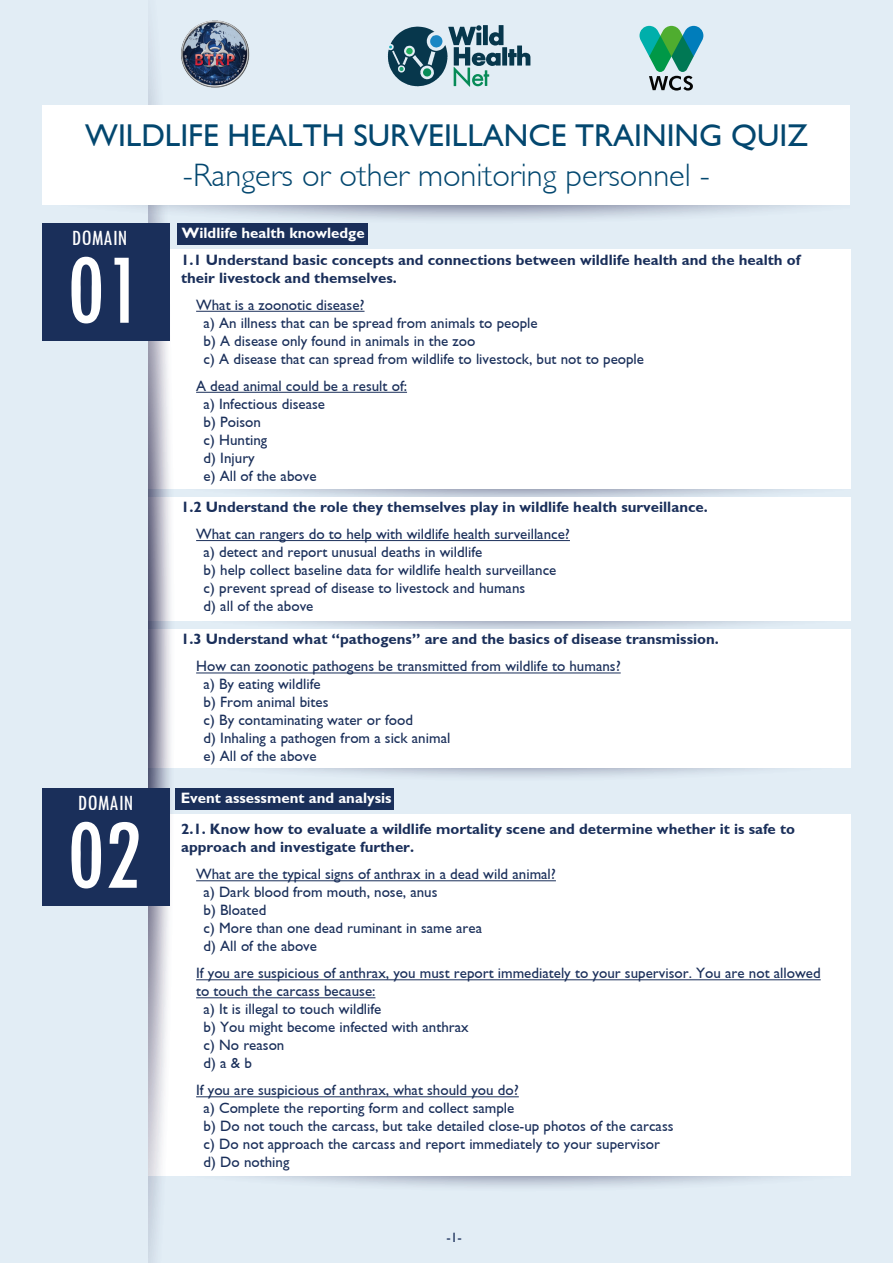
<style>
.page{position:relative;width:893px;height:1263px;background:#e2edf5}
.page>*{position:absolute;margin:0;border:0;box-sizing:border-box;transform-origin:0 0}
.t1{font:condensed 104.4px "Tw Cen";color:#fff}
.t2{font:300 32.4px "SFU Gill Sans";color:#03476f}
.t3{font:31.5px "SFU Gill Sans";color:#03476f}
.t4{font:condensed 22.65px "Tw Cen";color:#fff}
.t5{font:15px/18px "SFU Gill Sans";color:#1a2f5a}
.t6{font:700 15px/18px "SFU Gill Sans";color:#1a2f5a}
.t7{font:700 15px "SFU Gill Sans";color:#fff}
.t8{font:13.5px "SFU Gill Sans";color:#1a2f5a}
</style>
<div class="page">
<svg style="left:247px;top:489px;width:544px;height:8px"></svg>
<svg style="left:176px;top:620px;width:674px;height:9px"></svg>
<svg style="left:273px;top:768px;width:492px;height:9px"></svg>
<svg style="left:248px;top:1176px;width:542px;height:11px"></svg>
<div style="left:148px;top:814px;width:702px;height:362px;background:#fff"></div>
<hr style="left:196px;top:880px;width:360px;height:1px;background:#1a2f5a">
<hr style="left:196px;top:979px;width:625px;height:1px;background:#1a2f5a">
<hr style="left:196px;top:997px;width:179px;height:1px;background:#1a2f5a">
<hr style="left:196px;top:1096px;width:323px;height:1px;background:#1a2f5a">
<div style="left:148px;top:629px;width:702px;height:139px;background:#fff"></div>
<hr style="left:196px;top:673px;width:425px;height:1px;background:#1a2f5a">
<div style="left:148px;top:497px;width:702px;height:123px;background:#fff"></div>
<hr style="left:196px;top:540px;width:374px;height:1px;background:#1a2f5a">
<div style="left:148px;top:250px;width:702px;height:239px;background:#fff"></div>
<svg style="left:148px;top:33px;width:28px;height:1230px"></svg>
<hr style="left:196px;top:311px;width:168px;height:1px;background:#1a2f5a">
<hr style="left:196px;top:392px;width:211px;height:1px;background:#1a2f5a">
<div style="left:43px;top:223px;width:127px;height:118px;background:#1a2f5a"></div>
<svg style="left:43px;top:204px;width:807px;height:21px"></svg>
<div style="left:43px;top:105px;width:807px;height:99px;background:#fff"></div>
<svg style="left:639px;top:26px;width:64px;height:65px"></svg>
<svg style="left:388px;top:25px;width:142px;height:62px"></svg>
<img style="left:181px;top:20px;width:69px;height:68px">
<div style="left:43px;top:788px;width:127px;height:118px;background:#1a2f5a"></div>
<div style="left:177px;top:223px;width:191px;height:21px;background:#1a2f5a"></div>
<div style="left:176px;top:788px;width:218px;height:21px;background:#1a2f5a"></div>
<h3 class="t3" style="left:85px;top:110px;width:724px">WILDLIFE HEALTH SURVEILLANCE TRAINING QUIZ</h3>
<h2 class="t2" style="left:183px;top:149px;width:529px">-Rangers or other monitoring personnel -</h2>
<h3 class="t4" style="left:72px;top:224px;width:57px">DOMAIN</h3>
<h1 class="t1" style="left:66px;top:227px;width:78px">01</h1>
<h3 class="t4" style="left:78px;top:789px;width:57px">DOMAIN</h3>
<h1 class="t1" style="left:66px;top:792px;width:78px">02</h1>
<p class="t7" style="left:182px;top:221px;width:184px">Wildlife health knowledge</p>
<p class="t6" style="left:181px;top:249px;width:621px">1.1 Understand basic concepts and connections between wildlife health and the health of their livestock and themselves.</p>
<p class="t5" style="left:204px;top:294px;width:442px;text-indent:-8px">What is a zoonotic disease?<br>a) An illness that can be spread from animals to people<br>b) A disease only found in animals in the zoo<br>c) A disease that can spread from wildlife to livestock, but not to people</p>
<p class="t5" style="left:204px;top:375px;width:205px;text-indent:-8px">A dead animal could be a result of: a) Infectious disease<br>b) Poison<br>c) Hunting<br>d) Injury<br>e) All of the above</p>
<p class="t6" style="left:181px;top:496px;width:528px">1.2 Understand the role they themselves play in wildlife health surveillance.</p>
<p class="t5" style="left:204px;top:523px;width:368px;text-indent:-8px">What can rangers do to help with wildlife health surveillance? a) detect and report unusual deaths in wildlife<br>b) help collect baseline data for wildlife health surveillance c) prevent spread of disease to livestock and humans<br>d) all of the above</p>
<p class="t6" style="left:181px;top:629px;width:539px">1.3 Understand what “pathogens” are and the basics of disease transmission.</p>
<p class="t5" style="left:204px;top:656px;width:419px;text-indent:-8px">How can zoonotic pathogens be transmitted from wildlife to humans? a) By eating wildlife<br>b) From animal bites<br>c) By contaminating water or food<br>d) Inhaling a pathogen from a sick animal<br>e) All of the above</p>
<p class="t7" style="left:181px;top:786px;width:212px">Event assessment and analysis</p>
<p class="t6" style="left:181px;top:818px;width:615px">2.1. Know how to evaluate a wildlife mortality scene and determine whether it is safe to approach and investigate further.</p>
<p class="t5" style="left:204px;top:864px;width:354px;text-indent:-8px">What are the typical signs of anthrax in a dead wild animal? a) Dark blood from mouth, nose, anus<br>b) Bloated<br>c) More than one dead ruminant in same area<br>d) All of the above</p>
<p class="t5" style="left:196px;top:963px;width:626px">If you are suspicious of anthrax, you must report immediately to your supervisor. You are not allowed</p>
<p class="t5" style="left:196px;top:981px;width:181px">to touch the carcass because:</p>
<p class="t5" style="left:204px;top:999px;width:179px">a) It is illegal to touch wildlife</p>
<p class="t5" style="left:204px;top:1017px;width:267px">b) You might become infected with anthrax</p>
<p class="t5" style="left:204px;top:1035px;width:82px">c) No reason</p>
<p class="t5" style="left:204px;top:1053px;width:50px">d) a &amp; b</p>
<p class="t5" style="left:204px;top:1080px;width:471px;text-indent:-8px">If you are suspicious of anthrax, what should you do?<br>a) Complete the reporting form and collect sample<br>b) Do not touch the carcass, but take detailed close-up photos of the carcass c) Do not approach the carcass and report immediately to your supervisor d) Do nothing</p>
<p class="t8" style="left:446px;top:1226px;width:17px">-1-</p>
</div>
